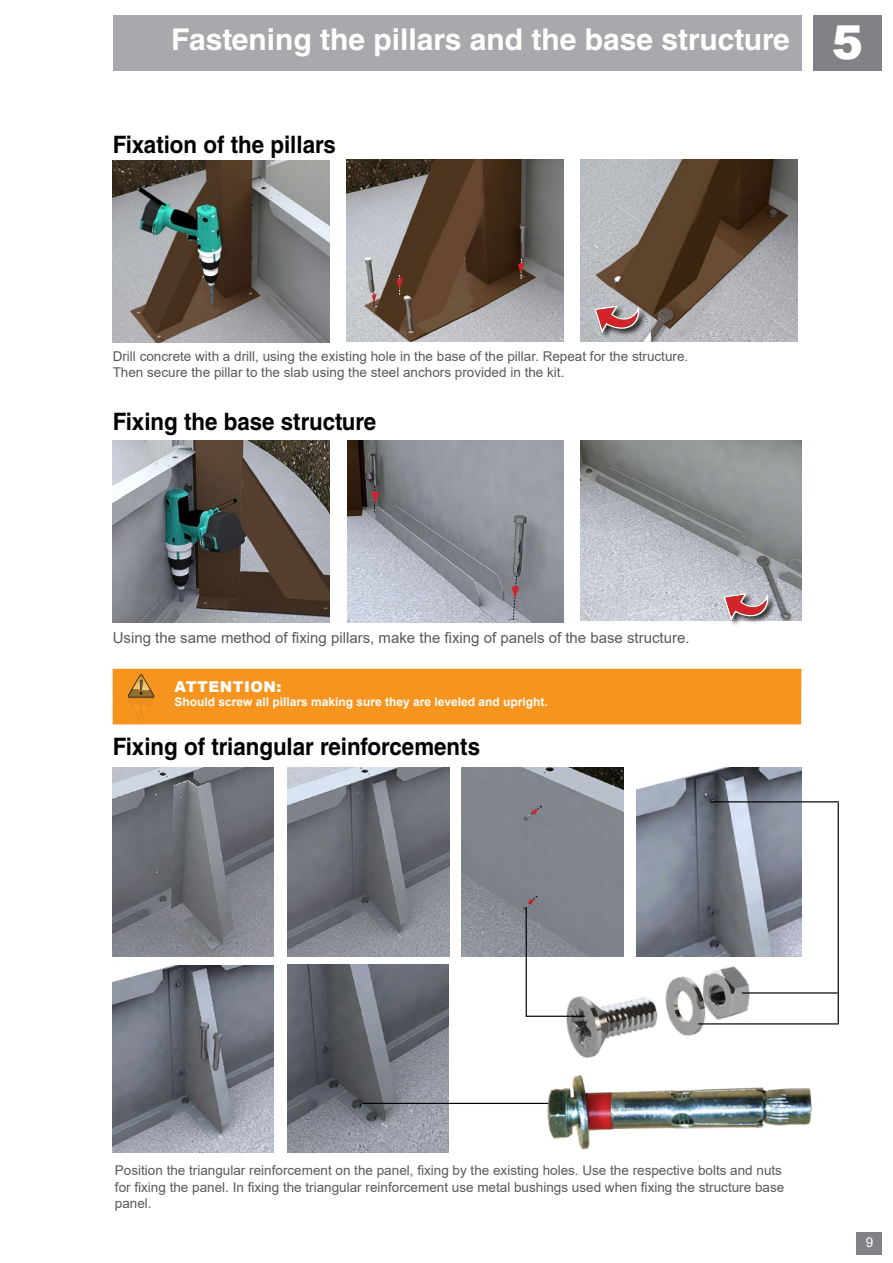
<style>
.page{position:relative;width:893px;height:1263px;background:#fff}
.page>*{position:absolute;margin:0;border:0;box-sizing:border-box;transform-origin:0 0}
.t1{font:700 30px "Helvetica LT Std";color:#fff}
.t2{font:700 24px "Helvetica LT Std";color:#000;scale:.93 1}
.t3{font:15px "Arial";color:#58595b}
.t4{font:900 15px "Arial";letter-spacing:.035em;color:#fff}
.t5{font:13.5px/16.2px "Arial";color:#58595b}
.t6{font:13.5px "Arial";color:#fff}
.t7{font:700 12px "Arial";color:#fff}
.s1{font-family:"Arial";font-weight:900;font-size:46.8px}
</style>
<div class="page">
<img style="left:113px;top:965px;width:161px;height:188px">
<img style="left:288px;top:965px;width:161px;height:188px">
<div style="left:113px;top:669px;width:688px;height:55px;background:#f7941e"></div>
<svg style="left:127px;top:674px;width:28px;height:47px"></svg>
<img style="left:347px;top:440px;width:217px;height:182px">
<img style="left:580px;top:440px;width:221px;height:181px">
<div style="left:722px;top:592px;width:54px;height:36px;background:#000;opacity:.75"></div>
<svg style="left:722px;top:590px;width:46px;height:33px;background:#bd9095"></svg>
<svg style="left:506px;top:575px;width:17px;height:45px"></svg>
<svg style="left:371px;top:486px;width:9px;height:26px"></svg>
<img style="left:113px;top:767px;width:161px;height:189px">
<img style="left:288px;top:767px;width:161px;height:189px">
<img style="left:462px;top:767px;width:161px;height:189px">
<img style="left:523px;top:956px;width:264px;height:102px">
<img style="left:636px;top:767px;width:165px;height:189px">
<hr style="left:742px;top:992px;width:96px;height:1px;background:#000">
<hr style="left:698px;top:1023px;width:140px;height:1px;background:#000">
<hr style="left:527px;top:1016px;width:58px;height:1px;background:#000">
<hr style="left:362px;top:1103px;width:189px;height:1px;background:#000">
<hr style="left:710px;top:801px;width:129px;height:1px;background:#000">
<hr style="left:838px;top:803px;width:1px;height:221px;background:#000">
<hr style="left:526px;top:907px;width:1px;height:110px;background:#000">
<svg style="left:531px;top:806px;width:11px;height:9px"></svg>
<svg style="left:528px;top:895px;width:9px;height:10px"></svg>
<img style="left:544px;top:1075px;width:268px;height:75px">
<div style="left:113px;top:15px;width:688px;height:56px;background:#a7a9ac"></div>
<div style="left:813px;top:15px;width:69px;height:56px;background:#808285"></div>
<div style="left:857px;top:1232px;width:25px;height:22px;background:#808285"></div>
<img style="left:346px;top:160px;width:218px;height:181px">
<svg style="left:396px;top:275px;width:7px;height:20px"></svg>
<svg style="left:518px;top:258px;width:6px;height:21px"></svg>
<svg style="left:372px;top:293px;width:5px;height:13px"></svg>
<img style="left:580px;top:160px;width:217px;height:181px">
<div style="left:593px;top:305px;width:54px;height:35px;background:#000;opacity:.75"></div>
<svg style="left:593px;top:303px;width:46px;height:32px"></svg>
<img style="left:113px;top:160px;width:217px;height:182px">
<img style="left:113px;top:441px;width:217px;height:181px">
<h1 class="t1" style="left:171px;top:22px;width:693px">Fastening the pillars and the base structure <span class="s1">5</span></h1>
<h2 class="t2" style="left:113px;top:130px;width:241px">Fixation of the pillars</h2>
<p class="t5" style="left:113px;top:348px;width:577px">Drill concrete with a drill, using the existing hole in the base of the pillar. Repeat for the structure.<br>Then secure the pillar to the slab using the steel anchors provided in the kit.</p>
<h2 class="t2" style="left:113px;top:407px;width:285px">Fixing the base structure</h2>
<p class="t3" style="left:113px;top:628px;width:578px">Using the same method of fixing pillars, make the fixing of panels of the base structure.</p>
<p class="t4" style="left:175px;top:675px;width:108px">ATTENTION:</p>
<p class="t7" style="left:174px;top:693px;width:375px">Should screw all pillars making sure they are leveled and upright.</p>
<h2 class="t2" style="left:113px;top:732px;width:397px">Fixing of triangular reinforcements</h2>
<p class="t5" style="left:115px;top:1162px;width:671px">Position the triangular reinforcement on the panel, fixing by the existing holes. Use the respective bolts and nuts for fixing the panel. In fixing the triangular reinforcement use metal bushings used when fixing the structure base panel.</p>
<p class="t6" style="left:866px;top:1233px;width:9px">9</p>
</div>
